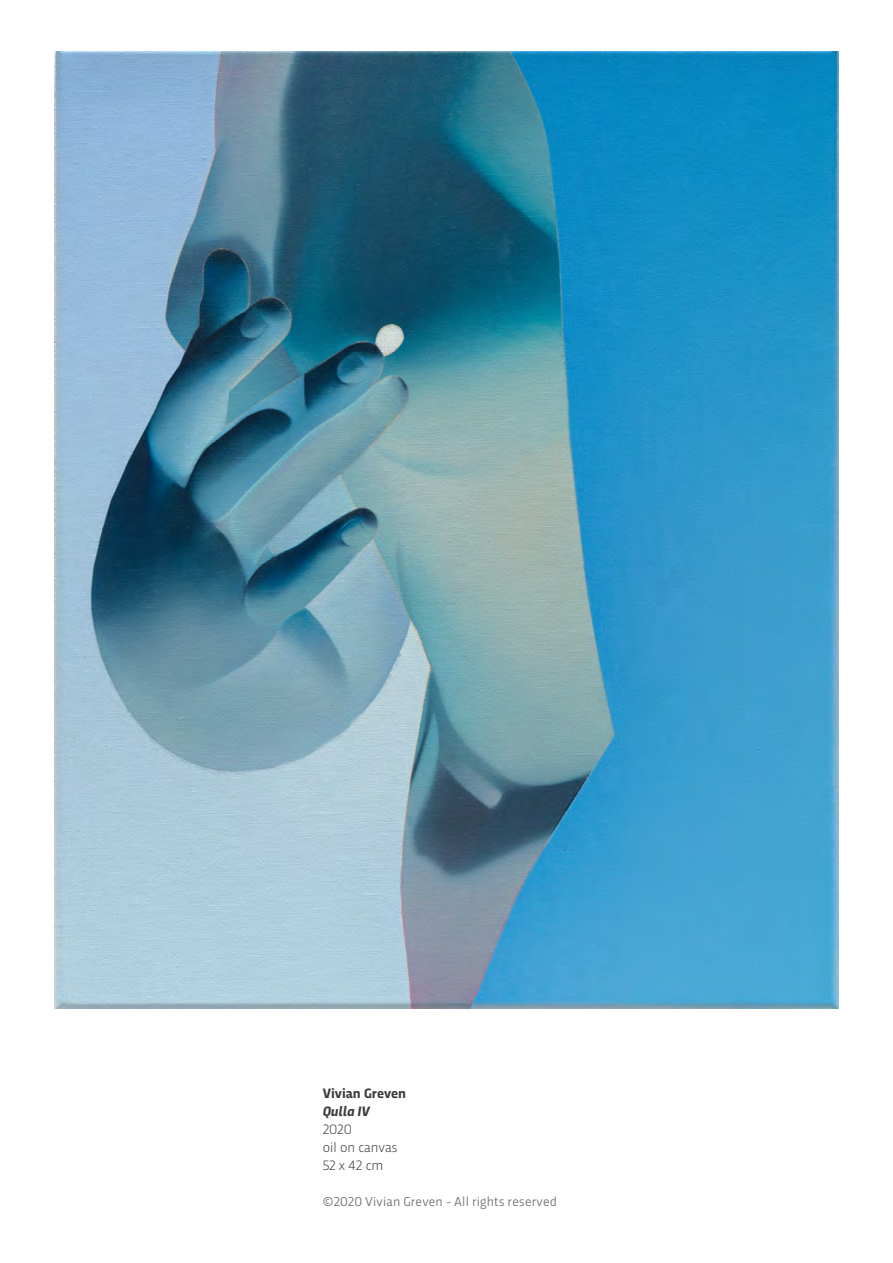
<style>
.page{position:relative;width:893px;height:1263px;background:#fff}
.page>*{position:absolute;margin:0;border:0;box-sizing:border-box;transform-origin:0 0}
.t1{font:300 14.25px/18px "Trasandina";color:#3c3c3b}
.t2{font:700 14.25px "Trasandina";color:#3c3c3b}
.t3{font:italic 700 14.25px "Trasandina";color:#3c3c3b}
.t4{font:13.5px "Trasandina";letter-spacing:.015em;color:#706f6f}
</style>
<div class="page">
<img style="left:54px;top:52px;width:785px;height:956px">
<p class="t2" style="left:323px;top:1083px;width:85px">Vivian Greven</p>
<p class="t3" style="left:323px;top:1101px;width:48px">Qulla IV</p>
<p class="t1" style="left:323px;top:1119px;width:76px">2020<br>oil on canvas<br>52 x 42 cm</p>
<p class="t4" style="left:323px;top:1192px;width:236px">©2020 Vivian Greven - All rights reserved</p>
</div>
